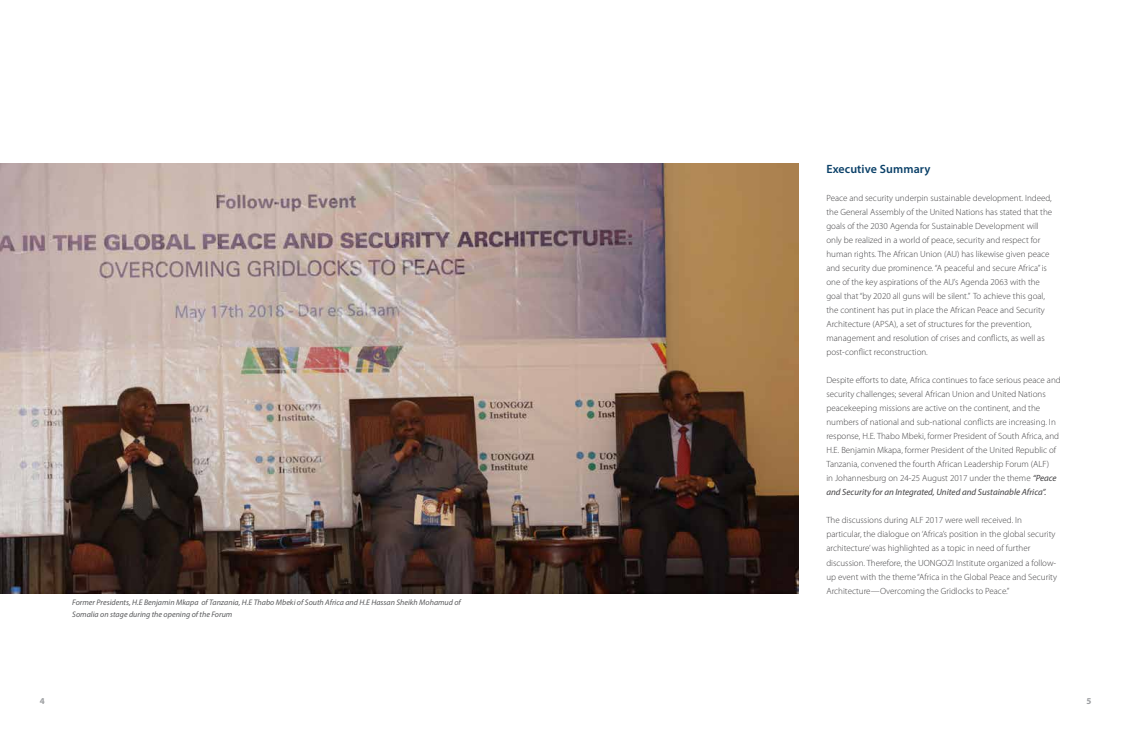
<style>
.page{position:relative;width:1134px;height:738px;background:#fff}
.page>*{position:absolute;margin:0;border:0;box-sizing:border-box;transform-origin:0 0}
.t1{font:600 12px "Myriad Pro";letter-spacing:.01em;color:#0a4068}
.t2{font:300 9px/14px "Myriad Pro";color:#414042}
.t3{font:700 9px "Myriad Pro";color:#9d9fa2}
.t4{font:italic 8px/12px "Myriad Pro";color:#58595b}
.s1{font-weight:400;font-style:italic}
</style>
<div class="page">
<img style="left:0;top:164px;width:798px;height:429px">
<p class="t4" style="left:72px;top:595px;width:390px">Former Presidents, H.E Benjamin Mkapa of Tanzania, H.E Thabo Mbeki of South Africa and H.E Hassan Sheikh Mohamud of<br>Somalia on stage during the opening of the Forum</p>
<h1 class="t1" style="left:826px;top:161px;width:106px">Executive Summary</h1>
<p class="t2" style="left:826px;top:191px;width:227px">Peace and security underpin sustainable development. Indeed, the General Assembly of the United Nations has stated that the goals of the 2030 Agenda for Sustainable Development will only be realized in a world of peace, security and respect for human rights. The African Union (AU) has likewise given peace and security due prominence. “A peaceful and secure Africa” is one of the key aspirations of the AU’s Agenda 2063 with the goal that “by 2020 all guns will be silent.” To achieve this goal, the continent has put in place the African Peace and Security Architecture (APSA), a set of structures for the prevention, management and resolution of crises and conflicts, as well as post-conflict reconstruction.</p>
<p class="t2" style="left:826px;top:373px;width:236px">Despite efforts to date, Africa continues to face serious peace and security challenges; several African Union and United Nations peacekeeping missions are active on the continent, and the numbers of national and sub-national conflicts are increasing. In response, H.E. Thabo Mbeki, former President of South Africa, and H.E. Benjamin Mkapa, former President of the United Republic of Tanzania, convened the fourth African Leadership Forum (ALF)<br>in Johannesburg on 24-25 August 2017 under the theme <span class="s1">“Peace and Security for an Integrated, United and Sustainable Africa”.</span></p>
<p class="t2" style="left:826px;top:513px;width:232px">The discussions during ALF 2017 were well received. In particular, the dialogue on ‘Africa’s position in the global security architecture’ was highlighted as a topic in need of further discussion. Therefore, the UONGOZI Institute organized a follow&shy;up event with the theme “Africa in the Global Peace and Security Architecture—Overcoming the Gridlocks to Peace.”</p>
<p class="t3" style="left:40px;top:695px;width:6px">4</p>
<p class="t3" style="left:1086px;top:695px;width:6px">5</p>
</div>
